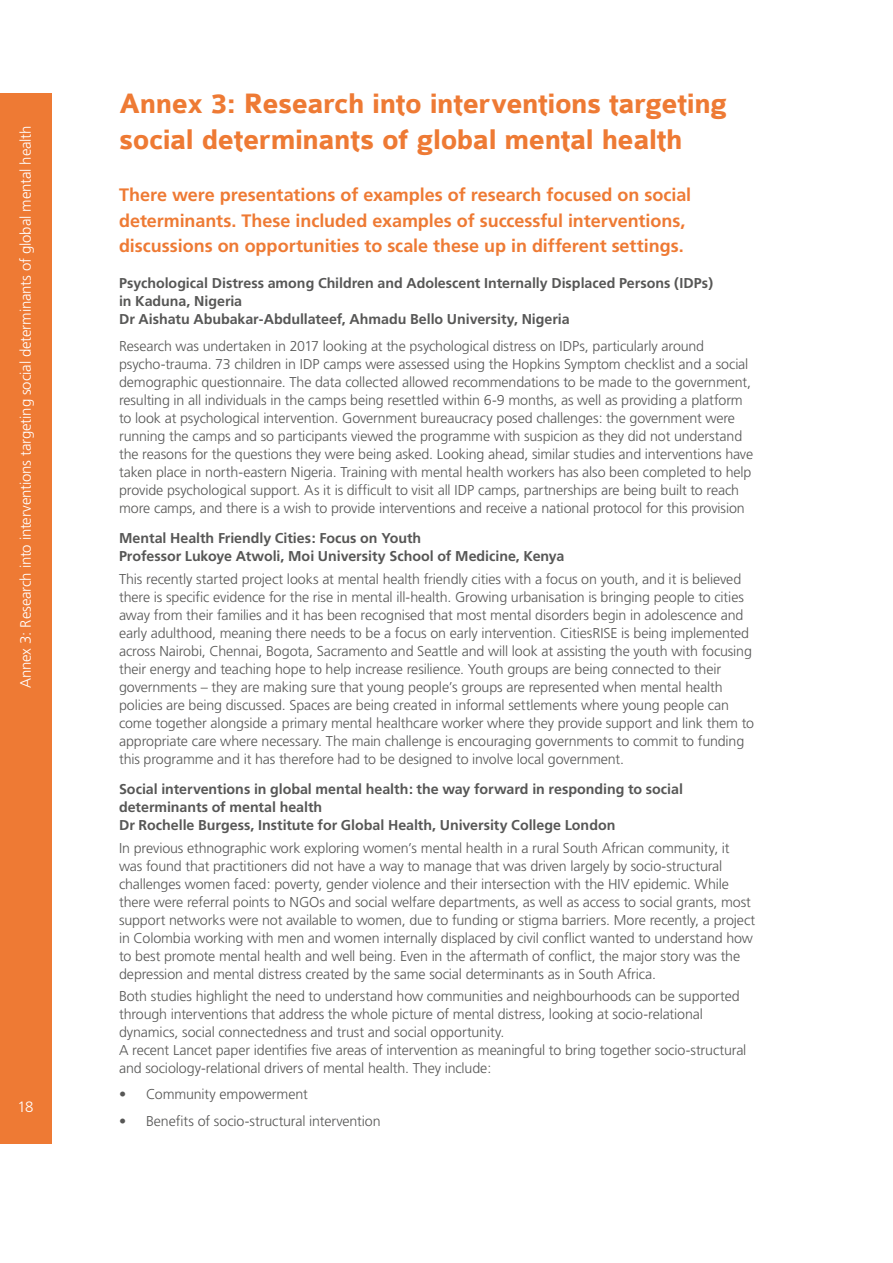
<style>
.page{position:relative;width:893px;height:1263px;background:#fff}
.page>*{position:absolute;margin:0;border:0;box-sizing:border-box;transform-origin:0 0}
.t1{font:700 30px/36px "Colaborate";letter-spacing:-.015em;color:#ee7a34}
.t2{font:700 18px/25.5px "Frutiger";color:#ee7a34}
.t3{font:300 15px "Frutiger";letter-spacing:-.015em;color:#fff}
.t4{font:300 14.25px/18px "Frutiger";letter-spacing:-.01em;color:#575756}
.t5{font:700 14.25px/18px "Frutiger";color:#575756}
</style>
<div class="page">
<div style="left:0;top:94px;width:51px;height:1050px;background:#ee7a34"></div>
<p class="t3" style="left:17px;top:688px;width:564px;rotate:-90deg">Annex 3: Research into interventions targeting social determinants of global mental health</p>
<p class="t3" style="left:18px;top:1098px;width:17px">18</p>
<h1 class="t1" style="left:119px;top:87px;width:610px">Annex 3: Research into interventions targeting social determinants of global mental health</h1>
<p class="t2" style="left:119px;top:182px;width:574px">There were presentations of examples of research focused on social determinants. These included examples of successful interventions, discussions on opportunities to scale these up in different settings.</p>
<p class="t5" style="left:119px;top:274px;width:596px">Psychological Distress among Children and Adolescent Internally Displaced Persons (IDPs) in Kaduna, Nigeria<br>Dr Aishatu Abubakar-Abdullateef, Ahmadu Bello University, Nigeria</p>
<p class="t4" style="left:119px;top:337px;width:636px">Research was undertaken in 2017 looking at the psychological distress on IDPs, particularly around psycho-trauma. 73 children in IDP camps were assessed using the Hopkins Symptom checklist and a social demographic questionnaire. The data collected allowed recommendations to be made to the government, resulting in all individuals in the camps being resettled within 6-9 months, as well as providing a platform to look at psychological intervention. Government bureaucracy posed challenges: the government were running the camps and so participants viewed the programme with suspicion as they did not understand the reasons for the questions they were being asked. Looking ahead, similar studies and interventions have taken place in north-eastern Nigeria. Training with mental health workers has also been completed to help provide psychological support. As it is difficult to visit all IDP camps, partnerships are being built to reach more camps, and there is a wish to provide interventions and receive a national protocol for this provision</p>
<p class="t5" style="left:119px;top:529px;width:447px">Mental Health Friendly Cities: Focus on Youth<br>Professor Lukoye Atwoli, Moi University School of Medicine, Kenya</p>
<p class="t4" style="left:119px;top:570px;width:636px">This recently started project looks at mental health friendly cities with a focus on youth, and it is believed there is specific evidence for the rise in mental ill-health. Growing urbanisation is bringing people to cities away from their families and it has been recognised that most mental disorders begin in adolescence and early adulthood, meaning there needs to be a focus on early intervention. CitiesRISE is being implemented across Nairobi, Chennai, Bogota, Sacramento and Seattle and will look at assisting the youth with focusing their energy and teaching hope to help increase resilience. Youth groups are being connected to their governments – they are making sure that young people’s groups are represented when mental health policies are being discussed. Spaces are being created in informal settlements where young people can come together alongside a primary mental healthcare worker where they provide support and link them to appropriate care where necessary. The main challenge is encouraging governments to commit to funding this programme and it has therefore had to be designed to involve local government.</p>
<p class="t5" style="left:119px;top:780px;width:565px">Social interventions in global mental health: the way forward in responding to social determinants of mental health<br>Dr Rochelle Burgess, Institute for Global Health, University College London</p>
<p class="t4" style="left:119px;top:839px;width:638px">In previous ethnographic work exploring women’s mental health in a rural South African community, it was found that practitioners did not have a way to manage that was driven largely by socio-structural challenges women faced: poverty, gender violence and their intersection with the HIV epidemic. While there were referral points to NGOs and social welfare departments, as well as access to social grants, most support networks were not available to women, due to funding or stigma barriers. More recently, a project in Colombia working with men and women internally displaced by civil conflict wanted to understand how to best promote mental health and well being. Even in the aftermath of conflict, the major story was the depression and mental distress created by the same social determinants as in South Africa.</p>
<p class="t4" style="left:119px;top:987px;width:629px">Both studies highlight the need to understand how communities and neighbourhoods can be supported through interventions that address the whole picture of mental distress, looking at socio-relational dynamics, social connectedness and trust and social opportunity.<br>A recent Lancet paper identifies five areas of intervention as meaningful to bring together socio-structural and sociology-relational drivers of mental health. They include:</p>
<p class="t4" style="left:119px;top:1085px;width:190px">• Community empowerment</p>
<p class="t4" style="left:119px;top:1112px;width:263px">• Benefits of socio-structural intervention</p>
</div>
